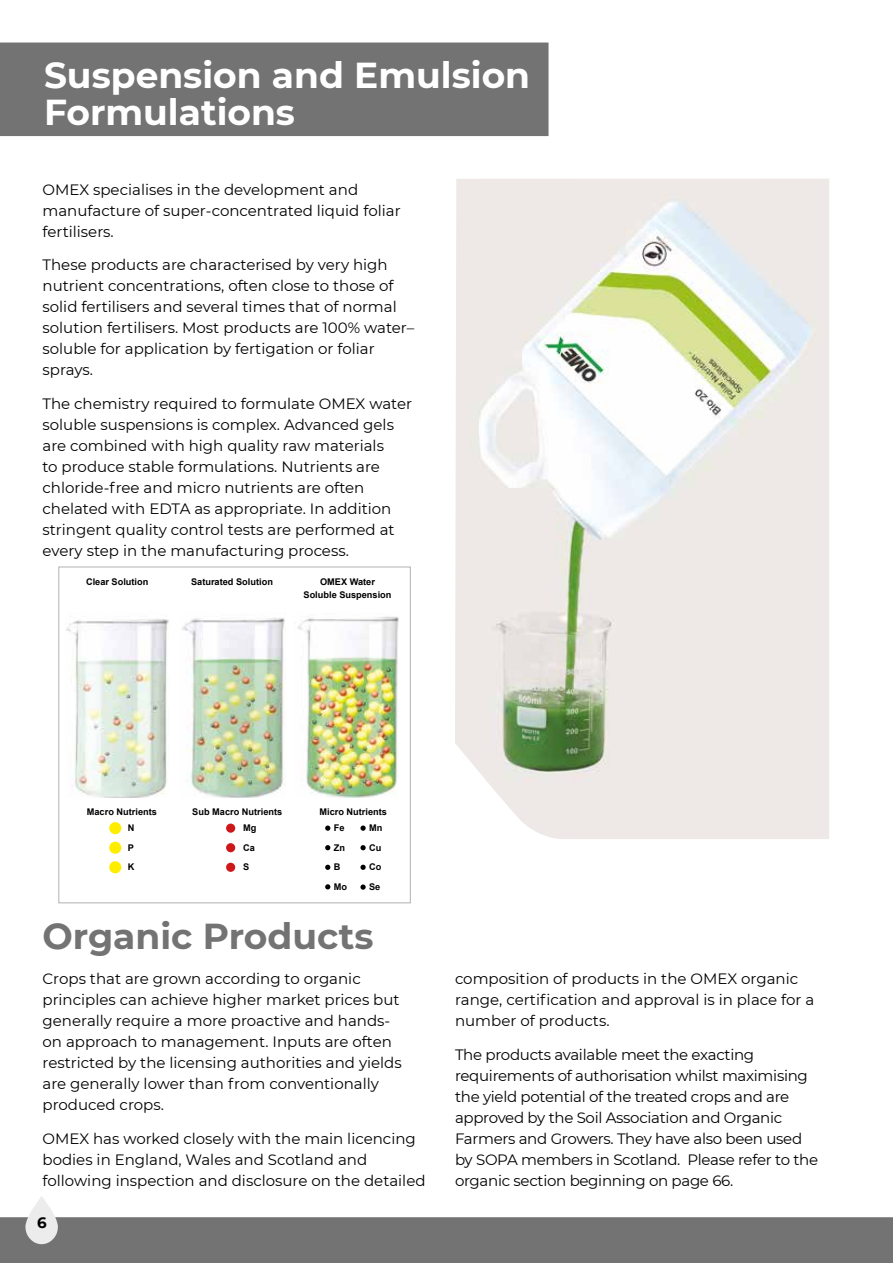
<style>
.page{position:relative;width:893px;height:1263px;background:#fff}
.page>*{position:absolute;margin:0;border:0;box-sizing:border-box;transform-origin:0 0}
.t1{font:700 36px/37.5px "Montserrat";color:#fff}
.t2{font:700 36px "Montserrat";color:#747373}
.t3{font:15px/21px "Montserrat";color:#000}
.t4{font:15px/21px "Montserrat";letter-spacing:-.02em;color:#000}
.t5{font:700 15px "Montserrat";color:#000}
.t6{font:700 9.15px/19.5px "Arial";color:#000}
</style>
<div class="page">
<div style="left:0;top:1116px;width:893px;height:147px;background:#747373"></div>
<div style="left:0;top:1116px;width:893px;height:101px;background:#fff"></div>
<svg style="left:25px;top:1196px;width:33px;height:48px;background:#e5e5e5"></svg>
<div style="left:58px;top:567px;width:353px;height:336px;border:1px solid #b3b2b2"></div>
<div style="left:226px;top:823px;width:9px;height:10px;background:#cd1719;border-radius:50%"></div>
<div style="left:109px;top:822px;width:12px;height:12px;background:#ffed00;border-radius:50%"></div>
<div style="left:109px;top:842px;width:12px;height:12px;background:#ffed00;border-radius:50%"></div>
<div style="left:109px;top:861px;width:12px;height:12px;background:#ffed00;border-radius:50%"></div>
<svg style="left:325px;top:825px;width:5px;height:6px"></svg>
<svg style="left:360px;top:825px;width:6px;height:6px"></svg>
<div style="left:226px;top:843px;width:9px;height:9px;background:#cd1719;border-radius:50%"></div>
<svg style="left:325px;top:845px;width:5px;height:5px"></svg>
<svg style="left:360px;top:845px;width:6px;height:5px"></svg>
<div style="left:226px;top:863px;width:9px;height:9px;background:#cd1719;border-radius:50%"></div>
<svg style="left:325px;top:865px;width:5px;height:5px"></svg>
<svg style="left:325px;top:884px;width:5px;height:5px"></svg>
<svg style="left:360px;top:865px;width:6px;height:5px"></svg>
<svg style="left:360px;top:884px;width:6px;height:6px"></svg>
<img style="left:298px;top:616px;width:100px;height:182px">
<img style="left:182px;top:618px;width:103px;height:180px">
<img style="left:66px;top:619px;width:103px;height:179px">
<div style="left:0;top:43px;width:549px;height:93px;background:#747373"></div>
<img style="left:455px;top:179px;width:374px;height:660px">
<h1 class="t1" style="left:44px;top:55px;width:488px">Suspension and Emulsion<br>Formulations</h1>
<p class="t3" style="left:43px;top:178px;width:360px">OMEX specialises in the development and manufacture of super-concentrated liquid foliar fertilisers.</p>
<p class="t3" style="left:43px;top:254px;width:373px">These products are characterised by very high nutrient concentrations, often close to those of solid fertilisers and several times that of normal solution fertilisers. Most products are 100% water– soluble for application by fertigation or foliar sprays.</p>
<p class="t3" style="left:43px;top:393px;width:371px">The chemistry required to formulate OMEX water soluble suspensions is complex. Advanced gels are combined with high quality raw materials<br>to produce stable formulations. Nutrients are chloride-free and micro nutrients are often chelated with EDTA as appropriate. In addition stringent quality control tests are performed at every step in the manufacturing process.</p>
<p class="t6" style="left:86px;top:573px;width:64px">Clear Solution</p>
<p class="t6" style="left:191px;top:573px;width:83px">Saturated Solution</p>
<p class="t6" style="left:304px;top:576px;width:89px;line-height:12.9px;text-align:center">OMEX Water<br>Soluble Suspension</p>
<p class="t6" style="left:87px;top:802px;width:72px">Macro Nutrients</p>
<p class="t6" style="left:192px;top:802px;width:92px">Sub Macro Nutrients</p>
<p class="t6" style="left:319px;top:802px;width:69px">Micro Nutrients</p>
<p class="t6" style="left:128px;top:818px;width:8px;text-align:justify">N P K</p>
<p class="t6" style="left:243px;top:818px;width:15px">Mg</p>
<p class="t6" style="left:334px;top:818px;width:12px">Fe</p>
<p class="t6" style="left:369px;top:818px;width:15px">Mn</p>
<p class="t6" style="left:243px;top:838px;width:13px">Ca</p>
<p class="t6" style="left:334px;top:838px;width:13px">Zn</p>
<p class="t6" style="left:369px;top:838px;width:14px">Cu</p>
<p class="t6" style="left:243px;top:858px;width:8px">S</p>
<p class="t6" style="left:334px;top:858px;width:15px">B<br>Mo</p>
<p class="t6" style="left:369px;top:858px;width:14px">Co<br>Se</p>
<h1 class="t2" style="left:43px;top:910px;width:332px">Organic Products</h1>
<p class="t3" style="left:43px;top:968px;width:361px">Crops that are grown according to organic principles can achieve higher market prices but generally require a more proactive and hands&shy;on approach to management. Inputs are often restricted by the licensing authorities and yields are generally lower than from conventionally produced crops.</p>
<p class="t3" style="left:43px;top:1127px;width:385px">OMEX has worked closely with the main licencing bodies in England, Wales and Scotland and following inspection and disclosure on the detailed</p>
<p class="t5" style="left:37px;top:1212px;width:11px">6</p>
<p class="t3" style="left:455px;top:968px;width:361px">composition of products in the OMEX organic range, certification and approval is in place for a number of products.</p>
<p class="t4" style="left:455px;top:1043px;width:365px">The products available meet the exacting requirements of authorisation whilst maximising the yield potential of the treated crops and are approved by the Soil Association and Organic Farmers and Growers. They have also been used by SOPA members in Scotland. Please refer to the organic section beginning on page 66.</p>
</div>
